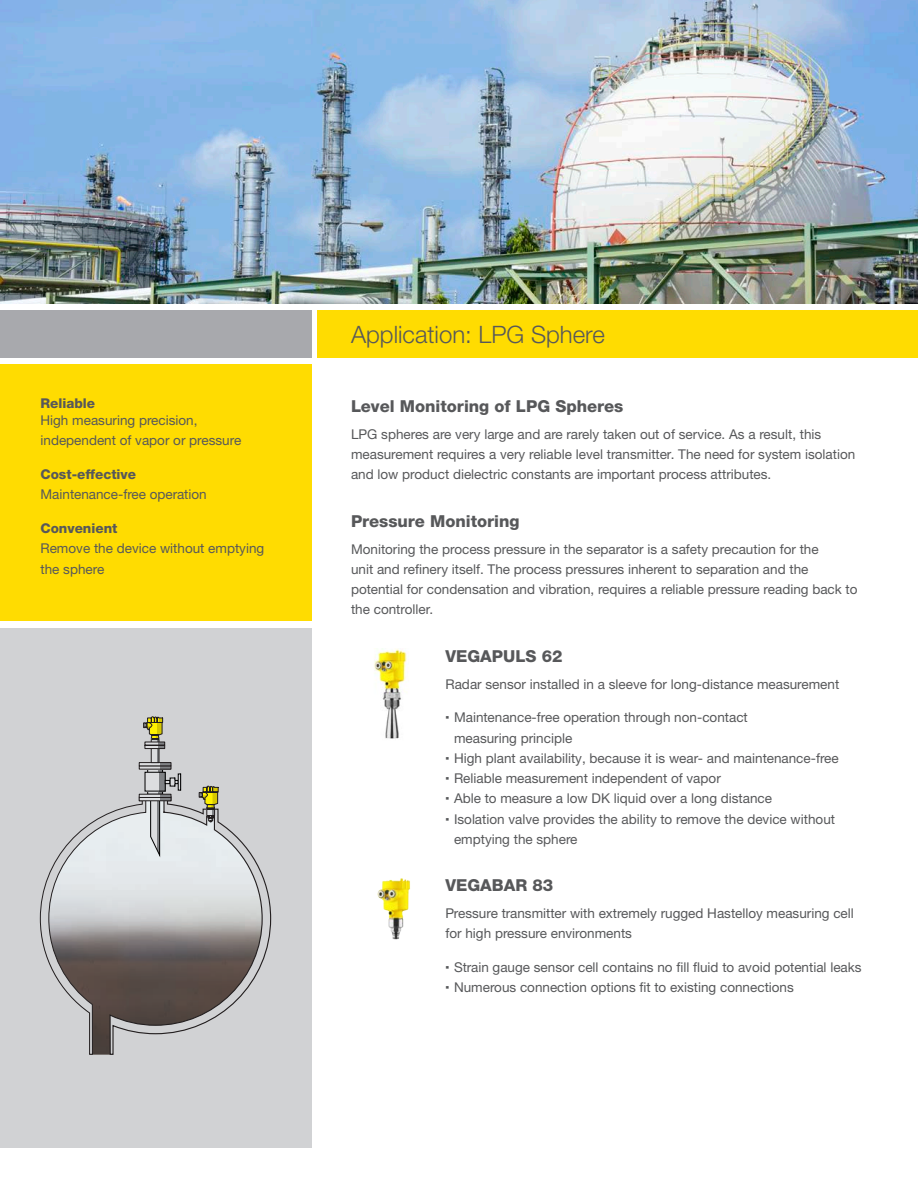
<style>
.page{position:relative;width:918px;height:1188px;background:#fff}
.page>*{position:absolute;margin:0;border:0;box-sizing:border-box;transform-origin:0 0}
._1_Headline_page_US{font:300 24px "Helvetica Neue LTW1 G";color:#57585a}
._1_Body_text_headlin{font:800 16.5px "Helvetica Neue LTW1 G";color:#57585a}
._1_Body_text_80K_US{font:13.5px/20.2px "Helvetica Neue LTW1 G";color:#57585a}
._2_Kuno_Head_US{font:800 13.5px "Helvetica Neue LTW1 G";color:#57585a}
.s1{font-family:"Helvetica Linotype";font-weight:700}
</style>
<div class="page">
<div style="left:0;top:310px;width:311px;height:48px;background:#a8a9ad"></div>
<div style="left:0;top:364px;width:311px;height:257px;background:#ffdc01"></div>
<div style="left:0;top:628px;width:311px;height:520px;background:#d1d2d4"></div>
<svg style="left:149px;top:771px;width:12px;height:1px"></svg>
<div style="left:147px;top:769px;width:16px;height:26px;border:1px solid #000"></div>
<svg style="left:147px;top:774px;width:17px;height:4px"></svg>
<div style="left:145px;top:772px;width:21px;height:19px;border:1px solid #000"></div>
<div style="left:178px;top:774px;width:3px;height:17px;border:1px solid #000"></div>
<hr style="left:139px;top:766px;width:21px;height:3px;background:#dcdddf">
<div style="left:139px;top:765px;width:32px;height:5px;border:1px solid #231f20"></div>
<svg style="left:160px;top:766px;width:11px;height:3px"></svg>
<div style="left:139px;top:762px;width:32px;height:4px;border:1px solid #231f20"></div>
<hr style="left:156px;top:740px;width:3px;height:23px;background:#808285">
<div style="left:151px;top:740px;width:5px;height:23px;background:#dcdddf"></div>
<div style="left:151px;top:739px;width:8px;height:24px;border:1px solid #231f20"></div>
<svg style="left:143px;top:716px;width:22px;height:33px"></svg>
<div style="left:145px;top:745px;width:20px;height:4px;border:1px solid #231f20"></div>
<div style="left:145px;top:742px;width:20px;height:4px;border:1px solid #231f20"></div>
<svg style="left:40px;top:778px;width:231px;height:277px"></svg>
<img style="left:0;top:0;width:918px;height:304px">
<div style="left:317px;top:310px;width:601px;height:48px;background:#ffdc01"></div>
<img style="left:374px;top:648px;width:35px;height:91px">
<img style="left:377px;top:878px;width:34px;height:62px">
<p class="_2_Kuno_Head_US" style="left:40px;top:395px;width:56px">Reliable</p>
<p class="_1_Body_text_80K_US" style="left:40px;top:410px;width:202px">High measuring precision, independent of vapor or pressure</p>
<p class="_2_Kuno_Head_US" style="left:40px;top:466px;width:97px">Cost-effective</p>
<p class="_1_Body_text_80K_US" style="left:40px;top:484px;width:168px">Maintenance-free operation</p>
<p class="_2_Kuno_Head_US" style="left:40px;top:520px;width:79px">Convenient</p>
<p class="_1_Body_text_80K_US" style="left:40px;top:538px;width:225px">Remove the device without emptying the sphere</p>
<p class="_1_Headline_page_US" style="left:351px;top:319px;width:256px">Application: LPG Sphere</p>
<p class="_1_Body_text_headlin" style="left:351px;top:396px;width:274px">Level Monitoring of LPG Spheres</p>
<p class="_1_Body_text_80K_US" style="left:351px;top:424px;width:506px">LPG spheres are very large and are rarely taken out of service. As a result, this measurement requires a very reliable level transmitter. The need for system isolation and low product dielectric constants are important process attributes.</p>
<p class="_1_Body_text_headlin" style="left:351px;top:511px;width:170px">Pressure Monitoring</p>
<p class="_1_Body_text_80K_US" style="left:351px;top:538px;width:508px">Monitoring the process pressure in the separator is a safety precaution for the<br>unit and refinery itself. The process pressures inherent to separation and the potential for condensation and vibration, requires a reliable pressure reading back to the controller.</p>
<p class="_1_Body_text_headlin" style="left:446px;top:646px;width:119px">VEGAPULS 62</p>
<p class="_1_Body_text_80K_US" style="left:446px;top:673px;width:395px">Radar sensor installed in a sleeve for long-distance measurement</p>
<p class="_1_Body_text_80K_US" style="left:454px;top:707px;width:295px;text-indent:-9px"><span class="s1">▪</span> Maintenance-free operation through non-contact measuring principle</p>
<p class="_1_Body_text_80K_US" style="left:446px;top:748px;width:395px"><span class="s1">▪</span> High plant availability, because it is wear- and maintenance-free</p>
<p class="_1_Body_text_80K_US" style="left:446px;top:768px;width:277px"><span class="s1">▪</span> Reliable measurement independent of vapor</p>
<p class="_1_Body_text_80K_US" style="left:446px;top:788px;width:328px"><span class="s1">▪</span> Able to measure a low DK liquid over a long distance</p>
<p class="_1_Body_text_80K_US" style="left:454px;top:808px;width:383px;text-indent:-9px"><span class="s1">▪</span> Isolation valve provides the ability to remove the device without emptying the sphere</p>
<p class="_1_Body_text_headlin" style="left:446px;top:875px;width:109px">VEGABAR 83</p>
<p class="_1_Body_text_80K_US" style="left:446px;top:903px;width:410px">Pressure transmitter with extremely rugged Hastelloy measuring cell for high pressure environments</p>
<p class="_1_Body_text_80K_US" style="left:446px;top:957px;width:418px"><span class="s1">▪</span> Strain gauge sensor cell contains no fill fluid to avoid potential leaks</p>
<p class="_1_Body_text_80K_US" style="left:446px;top:977px;width:350px"><span class="s1">▪</span> Numerous connection options fit to existing connections</p>
</div>
